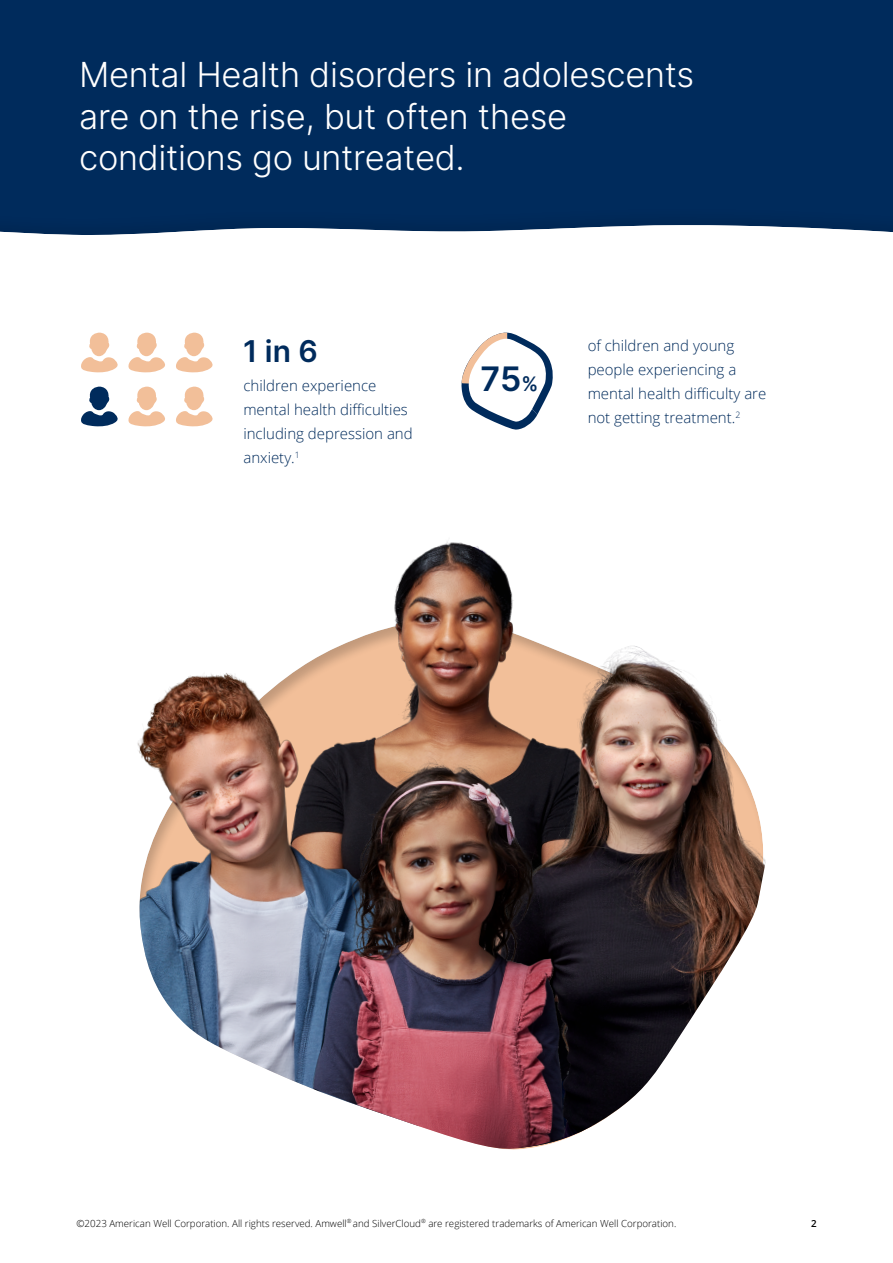
<style>
.page{position:relative;width:893px;height:1263px;background:#fff}
.page>*{position:absolute;margin:0;border:0;box-sizing:border-box;transform-origin:0 0}
.t1{font:300 34.5px/41.4px "Inter";letter-spacing:-.01em;color:#fff}
.t2{font:600 33.75px "Inter";color:#002b5c}
.t3{font:600 30px "Inter";color:#002b5c}
.t4{font:300 15px/24px "Open Sans";color:#002b5c}
.t5{font:300 9.75px "Open Sans";color:#000}
.t6{font:600 9.75px "Open Sans";color:#000}
.s1{font-size:19.95px}
</style>
<div class="page">
<div style="left:0;top:0;width:893px;height:257px;background:#000;opacity:.1"></div>
<svg style="left:176px;top:333px;width:37px;height:40px"></svg>
<svg style="left:128px;top:333px;width:37px;height:40px"></svg>
<svg style="left:176px;top:387px;width:37px;height:39px"></svg>
<svg style="left:128px;top:387px;width:37px;height:39px"></svg>
<svg style="left:81px;top:333px;width:37px;height:40px"></svg>
<svg style="left:81px;top:387px;width:37px;height:39px"></svg>
<svg style="left:461px;top:332px;width:92px;height:98px"></svg>
<img style="left:688px;top:682px;width:78px;height:341px">
<img style="left:402px;top:541px;width:105px;height:34px">
<img style="left:137px;top:575px;width:551px;height:575px">
<h1 class="t1" style="left:79px;top:53px;width:616px">Mental Health disorders in adolescents are on the rise, but often these conditions go untreated.</h1>
<h3 class="t3" style="left:243px;top:329px;width:76px">1 in 6</h3>
<p class="t4" style="left:243px;top:373px;width:171px">children experience mental health difficulties including depression and anxiety.<sup>1</sup></p>
<h2 class="t2" style="left:481px;top:354px;width:59px">75<span class="s1">%</span></h2>
<p class="t4" style="left:588px;top:333px;width:180px">of children and young people experiencing a mental health difficulty are not getting treatment.<sup>2</sup></p>
<p class="t5" style="left:77px;top:1216px;width:601px">©2023 American Well Corporation. All rights reserved. Amwell<sup>®</sup> and SilverCloud<sup>®</sup> are registered trademarks of American Well Corporation.</p>
<p class="t6" style="left:811px;top:1216px;width:7px">2</p>
</div>
